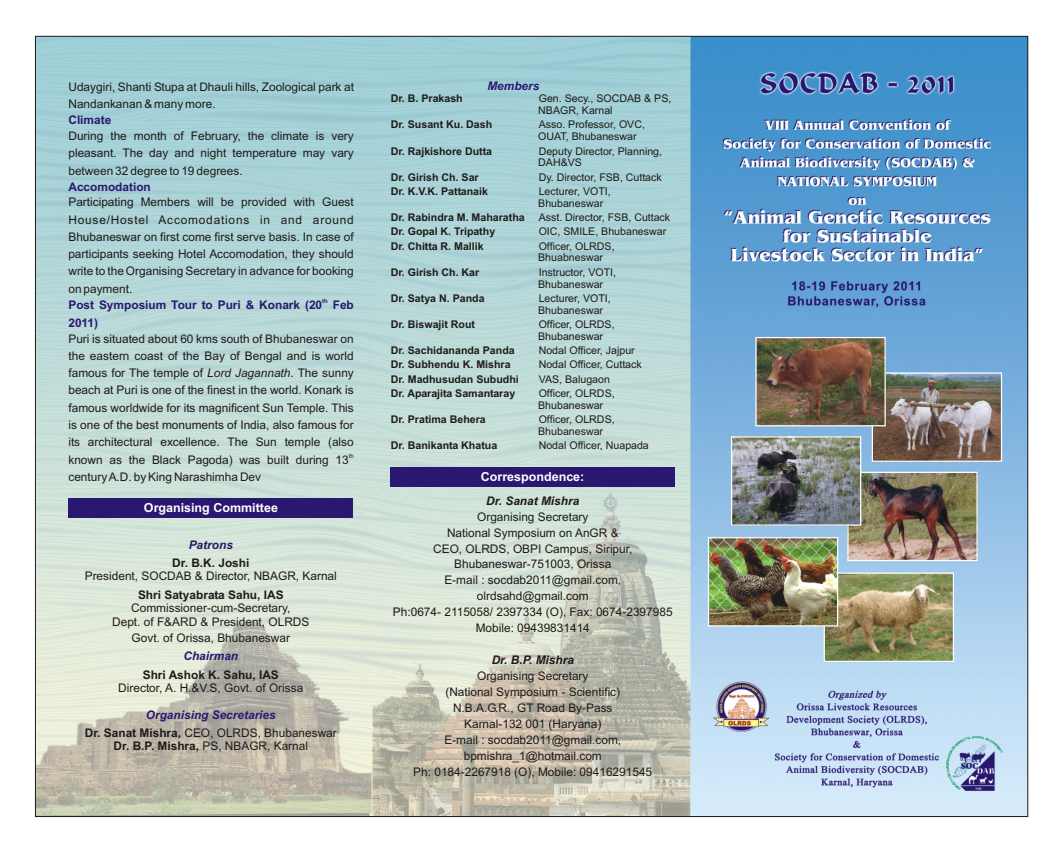
<style>
.page{position:relative;width:1064px;height:852px;background:#fff}
.page>*{position:absolute;margin:0;border:0;box-sizing:border-box;transform-origin:0 0}
.t1{font:700 12.5px "Arial";color:#fff}
.t2{font:11.88px/17.2px "Arial";color:#1f1a17;text-align:center}
.t3{font:700 11.88px/17.2px "Arial";color:#291770}
.t4{font:700 11.88px "Arial";color:#1f1a17}
.t5{font:italic 700 11.88px "Arial";color:#291770}
.t6{font:italic 700 11.88px "Arial";color:#1f1a17}
.t7{font:10.62px/11.9px "Arial";color:#1f1a17}
.t8{font:700 10.62px "Arial";color:#1f1a17}
.t9{font:6px "Arial";color:#1f1a17}
.t10{font:700 6px "Arial";color:#291770}
.s1{font-style:italic}
.s2{font-weight:700}
</style>
<div class="page">
<img style="left:37px;top:38px;width:989px;height:776px">
<div style="left:390px;top:467px;width:284px;height:19px;background:#291770"></div>
<img style="left:825px;top:574px;width:127px;height:85px">
<div style="left:823px;top:572px;width:131px;height:89px;border:1px solid #fff"></div>
<img style="left:710px;top:539px;width:126px;height:85px">
<div style="left:708px;top:537px;width:130px;height:89px;border:1px solid #fff"></div>
<img style="left:874px;top:374px;width:126px;height:85px">
<div style="left:872px;top:372px;width:130px;height:89px;border:1px solid #fff"></div>
<img style="left:849px;top:473px;width:126px;height:86px">
<div style="left:847px;top:471px;width:130px;height:90px;border:1px solid #fff"></div>
<img style="left:757px;top:339px;width:127px;height:85px">
<div style="left:755px;top:337px;width:131px;height:89px;border:1px solid #fff"></div>
<img style="left:733px;top:438px;width:126px;height:85px">
<div style="left:731px;top:436px;width:130px;height:89px;border:1px solid #fff"></div>
<div style="left:69px;top:498px;width:284px;height:20px;background:#291770"></div>
<p class="t2" style="left:68px;top:79px;width:287px;text-align:left">Udaygiri, Shanti Stupa at Dhauli hills, Zoological park at<br>Nandankanan &amp; many more.</p>
<p class="t2" style="left:68px;top:128px;width:287px;text-align:justify">During the month of February, the climate is very pleasant. The day and night temperature may vary between 32 degree to 19 degrees.</p>
<p class="t2" style="left:68px;top:195px;width:287px;text-align:justify">Participating Members will be provided with Guest House/Hostel Accomodations in and around Bhubaneswar on first come first serve basis. In case of participants seeking Hotel Accomodation, they should write to the Organising Secretary in advance for booking on payment.</p>
<p class="t2" style="left:68px;top:331px;width:287px;text-align:justify">Puri is situated about 60 kms south of Bhubaneswar on the eastern coast of the Bay of Bengal and is world famous for The temple of <span class="s1">Lord Jagannath</span>. The sunny beach at Puri is one of the finest in the world. Konark is famous worldwide for its magnificent Sun Temple. This is one of the best monuments of India, also famous for its architectural excellence. The Sun temple (also</p>
<p class="t9" style="left:349px;top:453px;width:6px">th</p>
<p class="t2" style="left:68px;top:452px;width:282px;text-align:left">known as the Black Pagoda) was built during 13 century A.D. by King Narashimha Dev</p>
<p class="t3" style="left:68px;top:112px;width:44px">Climate</p>
<p class="t3" style="left:68px;top:179px;width:84px">Accomodation</p>
<p class="t10" style="left:322px;top:299px;width:7px">th</p>
<p class="t3" style="left:68px;top:297px;width:287px">Post Symposium Tour to Puri &amp; Konark (20 Feb<br>2011)</p>
<p class="t1" style="left:144px;top:502px;width:136px">Organising Committee</p>
<p class="t5" style="left:189px;top:539px;width:46px">Patrons</p>
<p class="t4" style="left:172px;top:558px;width:79px">Dr. B.K. Joshi</p>
<p class="t2" style="left:85px;top:568px;width:254px">President, SOCDAB &amp; Director, NBAGR, Karnal</p>
<p class="t4" style="left:138px;top:590px;width:147px">Shri Satyabrata Sahu, IAS</p>
<p class="t2" style="left:112px;top:602px;width:199px;line-height:13.2px">Commissioner-cum-Secretary,<br>Dept. of F&amp;ARD &amp; President, OLRDS</p>
<p class="t2" style="left:132px;top:629px;width:160px">Govt. of Orissa, Bhubaneswar</p>
<p class="t4" style="left:143px;top:669px;width:138px">Shri Ashok K. Sahu, IAS</p>
<p class="t2" style="left:118px;top:680px;width:186px">Director, A. H.&amp;V.S, Govt. of Orissa</p>
<p class="t2" style="left:85px;top:727px;width:254px;line-height:13.2px"><span class="s2">Dr. Sanat Mishra,</span> CEO, OLRDS, Bhubaneswar<br><span class="s2">Dr. B.P. Mishra,</span> PS, NBAGR, Karnal</p>
<p class="t5" style="left:183px;top:651px;width:56px">Chairman</p>
<p class="t5" style="left:146px;top:709px;width:131px">Organising Secretaries</p>
<p class="t5" style="left:487px;top:81px;width:54px">Members</p>
<p class="t8" style="left:391px;top:94px;width:74px">Dr. B. Prakash</p>
<p class="t7" style="left:538px;top:93px;width:135px">Gen. Secy., SOCDAB &amp; PS,<br>NBAGR, Karnal</p>
<p class="t8" style="left:391px;top:121px;width:103px">Dr. Susant Ku. Dash</p>
<p class="t7" style="left:538px;top:120px;width:108px">Asso. Professor, OVC,<br>OUAT, Bhubaneswar</p>
<p class="t8" style="left:391px;top:147px;width:103px">Dr. Rajkishore Dutta</p>
<p class="t7" style="left:538px;top:146px;width:125px">Deputy Director, Planning,<br>DAH&amp;VS</p>
<p class="t8" style="left:391px;top:187px;width:99px">Dr. K.V.K. Pattanaik</p>
<p class="t7" style="left:538px;top:186px;width:74px">Lecturer, VOTI,<br>Bhubaneswar</p>
<p class="t8" style="left:391px;top:213px;width:135px">Dr. Rabindra M. Maharatha</p>
<p class="t7" style="left:539px;top:212px;width:133px">Asst. Director, FSB, Cuttack</p>
<p class="t8" style="left:391px;top:227px;width:106px">Dr. Gopal K. Tripathy</p>
<p class="t7" style="left:539px;top:226px;width:129px">OIC, SMILE, Bhubaneswar</p>
<p class="t8" style="left:391px;top:242px;width:94px">Dr. Chitta R. Mallik</p>
<p class="t7" style="left:538px;top:241px;width:78px">Officer, OLRDS,<br>Bhuabneswar</p>
<p class="t8" style="left:391px;top:268px;width:90px">Dr. Girish Ch. Kar</p>
<p class="t7" style="left:538px;top:267px;width:79px">Instructor, VOTI,<br>Bhubaneswar</p>
<p class="t8" style="left:391px;top:294px;width:95px">Dr. Satya N. Panda</p>
<p class="t7" style="left:538px;top:293px;width:74px">Lecturer, VOTI,<br>Bhubaneswar</p>
<p class="t8" style="left:391px;top:320px;width:86px">Dr. Biswajit Rout</p>
<p class="t7" style="left:538px;top:319px;width:78px">Officer, OLRDS,<br>Bhubaneswar</p>
<p class="t8" style="left:391px;top:346px;width:125px">Dr. Sachidananda Panda</p>
<p class="t7" style="left:539px;top:345px;width:98px">Nodal Officer, Jajpur</p>
<p class="t8" style="left:391px;top:360px;width:121px">Dr. Subhendu K. Mishra</p>
<p class="t7" style="left:539px;top:359px;width:104px">Nodal Officer, Cuttack</p>
<p class="t8" style="left:391px;top:375px;width:130px">Dr. Madhusudan Subudhi</p>
<p class="t7" style="left:539px;top:374px;width:73px">VAS, Balugaon</p>
<p class="t8" style="left:391px;top:389px;width:126px">Dr. Aparajita Samantaray</p>
<p class="t7" style="left:538px;top:388px;width:78px">Officer, OLRDS,<br>Bhubaneswar</p>
<p class="t8" style="left:391px;top:415px;width:97px">Dr. Pratima Behera</p>
<p class="t7" style="left:538px;top:414px;width:78px">Officer, OLRDS,<br>Bhubaneswar</p>
<p class="t8" style="left:391px;top:441px;width:108px">Dr. Banikanta Khatua</p>
<p class="t7" style="left:539px;top:440px;width:112px">Nodal Officer, Nuapada</p>
<p class="t8" style="left:391px;top:173px;width:89px">Dr. Girish Ch. Sar</p>
<p class="t7" style="left:539px;top:172px;width:125px">Dy. Director, FSB, Cuttack</p>
<p class="t1" style="left:481px;top:471px;width:105px">Correspondence:</p>
<p class="t6" style="left:486px;top:496px;width:95px">Dr. Sanat Mishra</p>
<p class="t2" style="left:393px;top:509px;width:281px;line-height:15.9px">Organising Secretary<br>National Symposium on AnGR &amp;<br>CEO, OLRDS, OBPI Campus, Siripur,<br>Bhubaneswar-751003, Orissa<br>E-mail : socdab2011@gmail.com, olrdsahd@gmail.com<br>Ph:0674- 2115058/ 2397334 (O), Fax: 0674-2397985<br>Mobile: 09439831414</p>
<p class="t6" style="left:492px;top:655px;width:84px">Dr. B.P. Mishra</p>
<p class="t2" style="left:413px;top:668px;width:240px;line-height:15.9px">Organising Secretary<br>(National Symposium - Scientific)<br>N.B.A.G.R., GT Road By-Pass<br>Karnal-132 001 (Haryana)<br>E-mail : socdab2011@gmail.com, bpmishra_1@hotmail.com<br>Ph: 0184-2267918 (O), Mobile: 09416291545</p>
</div>
